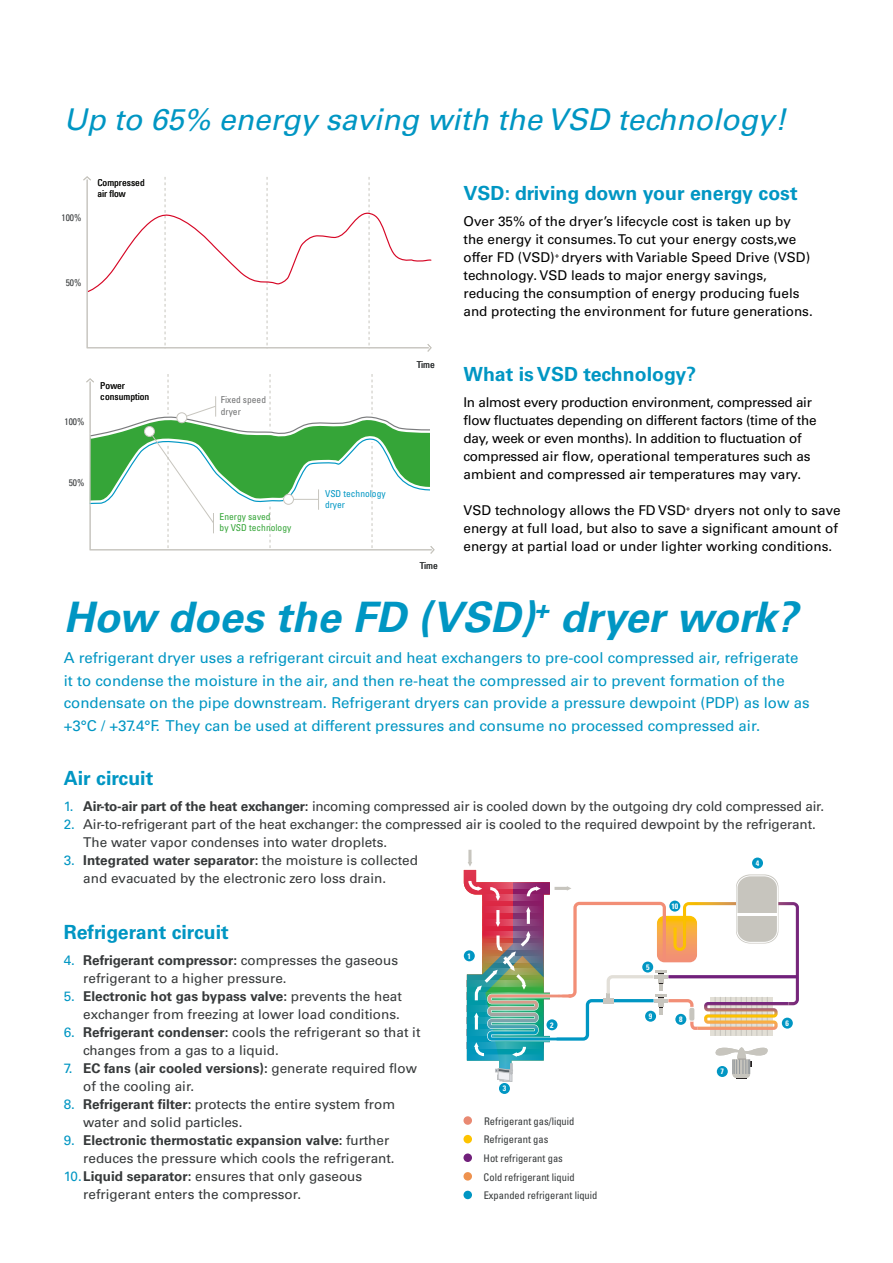
<style>
.page{position:relative;width:893px;height:1263px;background:#fff}
.page>*{position:absolute;margin:0;border:0;box-sizing:border-box;transform-origin:0 0}
.t1{font:italic 700 42px "Univers LT Std";color:#0096c3}
.t2{font:italic 30px "Univers LT Std";color:#0096c3}
.t3{font:700 19.5px "Univers LT Std";color:#0096c3}
.t4{font:15px/22.5px "Univers LT Std";color:#0096c3}
.t5{font:13.5px/18px "Univers LT Std";color:#36393a}
.t6{font:13.5px/18px "Univers LT Std";color:#000}
.t7{font:13.5px/18px "Univers LT Std";letter-spacing:-.02em;color:#000}
.t8{font:700 13.5px "Univers LT Std";color:#36393a}
.t9{font:condensed 10.5px/18.6px "Univers LT Std";color:#36393a}
.t10{font:condensed 9.45px/11.4px "Univers LT Std";color:#1a1a18}
.t11{font:condensed 9.45px/11.4px "Univers LT Std";color:#35a538}
.t12{font:condensed 9.45px "Univers LT Std";color:#36393a}
.t13{font:condensed 9.45px/11.4px "Univers LT Std";color:#0097c4}
.t14{font:condensed 9.45px/11.4px "Univers LT Std";color:#707172}
.t15{font:700 condensed 7.8px "Univers LT Std";color:#fff}
.s1{color:#0096c3}
.s2{font-weight:700}
.s3{font-weight:400;color:#0096c3}
.s4{font-weight:400}
</style>
<div class="page">
<svg style="left:464px;top:850px;width:335px;height:231px"></svg>
<div style="left:464px;top:950px;width:11px;height:11px;background:#0096c3;border-radius:50%"></div>
<div style="left:499px;top:1083px;width:11px;height:11px;background:#0096c3;border-radius:50%"></div>
<div style="left:546px;top:1019px;width:11px;height:11px;background:#0096c3;border-radius:50%"></div>
<div style="left:675px;top:1014px;width:11px;height:11px;background:#0096c3;border-radius:50%"></div>
<div style="left:642px;top:961px;width:11px;height:11px;background:#0096c3;border-radius:50%"></div>
<div style="left:645px;top:1011px;width:11px;height:11px;background:#0096c3;border-radius:50%"></div>
<div style="left:717px;top:1066px;width:11px;height:11px;background:#0096c3;border-radius:50%"></div>
<div style="left:669px;top:900px;width:11px;height:11px;background:#0096c3;border-radius:50%"></div>
<div style="left:752px;top:857px;width:11px;height:11px;background:#0096c3;border-radius:50%"></div>
<div style="left:782px;top:1018px;width:11px;height:10px;background:#0096c3;border-radius:50%"></div>
<div style="left:463px;top:1116px;width:9px;height:9px;background:#e98972;border-radius:50%"></div>
<div style="left:463px;top:1135px;width:9px;height:8px;background:#fdc300;border-radius:50%"></div>
<div style="left:463px;top:1153px;width:9px;height:9px;background:#71207b;border-radius:50%"></div>
<div style="left:463px;top:1172px;width:9px;height:8px;background:#ee924e;border-radius:50%"></div>
<div style="left:463px;top:1191px;width:9px;height:8px;background:#0096c3;border-radius:50%"></div>
<svg style="left:83px;top:176px;width:352px;height:378px"></svg>
<div style="left:145px;top:426px;width:9px;height:10px;background:#fff;border-radius:50%"></div>
<div style="left:144px;top:426px;width:11px;height:11px;border:1px solid #c7c5be;border-radius:50%"></div>
<div style="left:430px;top:419px;width:9px;height:85px;background:#fff"></div>
<h2 class="t2" style="left:64px;top:101px;width:724px">Up to 65% energy saving with the VSD technology!</h2>
<p class="t12" style="left:62px;top:211px;width:22px">100%</p>
<p class="t10" style="left:97px;top:177px;width:49px">Compressed air flow</p>
<p class="t12" style="left:66px;top:277px;width:17px">50%</p>
<p class="t12" style="left:65px;top:415px;width:22px">100%</p>
<p class="t10" style="left:100px;top:379px;width:50px">Power consumption</p>
<p class="t12" style="left:69px;top:477px;width:17px">50%</p>
<p class="t14" style="left:221px;top:394px;width:47px">Fixed speed dryer</p>
<p class="t11" style="left:220px;top:511px;width:73px">Energy saved<br>by VSD technology</p>
<p class="t13" style="left:325px;top:487px;width:62px">VSD technology dryer</p>
<p class="t12" style="left:417px;top:358px;width:19px">Time</p>
<p class="t12" style="left:420px;top:560px;width:19px">Time</p>
<h3 class="t3" style="left:463px;top:181px;width:336px">VSD: driving down your energy cost</h3>
<p class="t6" style="left:463px;top:213px;width:351px">Over 35% of the dryer’s lifecycle cost is taken up by the energy it consumes. To cut your energy costs,we offer FD (VSD)<sup>+</sup> dryers with Variable Speed Drive (VSD) technology. VSD leads to major energy savings, reducing the consumption of energy producing fuels and protecting the environment for future generations.</p>
<h3 class="t3" style="left:463px;top:362px;width:234px">What is VSD technology?</h3>
<p class="t7" style="left:463px;top:393px;width:355px">In almost every production environment, compressed air flow fluctuates depending on different factors (time of the day, week or even months). In addition to fluctuation of compressed air flow, operational temperatures such as ambient and compressed air temperatures may vary.</p>
<p class="t6" style="left:463px;top:501px;width:379px">VSD technology allows the FD VSD<sup>+</sup> dryers not only to save energy at full load, but also to save a significant amount of energy at partial load or under lighter working conditions.</p>
<h1 class="t1" style="left:64px;top:593px;width:735px">How does the FD (VSD)<sup>+</sup> dryer work?</h1>
<p class="t4" style="left:64px;top:646px;width:747px">A refrigerant dryer uses a refrigerant circuit and heat exchangers to pre-cool compressed air, refrigerate it to condense the moisture in the air, and then re-heat the compressed air to prevent formation of the condensate on the pipe downstream. Refrigerant dryers can provide a pressure dewpoint (PDP) as low as +3°C / +37.4°F. They can be used at different pressures and consume no processed compressed air.</p>
<h3 class="t3" style="left:64px;top:766px;width:91px">Air circuit</h3>
<p class="t5" style="left:64px;top:798px;width:762px"><span class="s1">1.</span> <span class="s2">Air-to-air part of the heat exchanger:</span> incoming compressed air is cooled down by the outgoing dry cold compressed air.</p>
<p class="t5" style="left:83px;top:816px;width:734px;text-indent:-19px"><span class="s1">2.</span> Air-to-refrigerant part of the heat exchanger: the compressed air is cooled to the required dewpoint by the refrigerant.<br>The water vapor condenses into water droplets.</p>
<p class="t5" style="left:83px;top:852px;width:336px;text-indent:-19px"><span class="s1">3.</span> <span class="s2">Integrated water separator:</span> the moisture is collected and evacuated by the electronic zero loss drain.</p>
<h3 class="t3" style="left:64px;top:920px;width:166px">Refrigerant circuit</h3>
<p class="t5" style="left:83px;top:951px;width:316px;text-indent:-19px"><span class="s1">4.</span> <span class="s2">Refrigerant compressor:</span> compresses the gaseous refrigerant to a higher pressure.</p>
<p class="t5" style="left:64px;top:987px;width:340px;text-align:right"><span class="s1">5.</span> <span class="s2">Electronic hot gas bypass valve:</span> prevents the heat exchanger from freezing at lower load conditions.</p>
<p class="t5" style="left:83px;top:1023px;width:339px;text-indent:-19px"><span class="s1">6.</span> <span class="s2">Refrigerant condenser:</span> cools the refrigerant so that it changes from a gas to a liquid.</p>
<p class="t5" style="left:83px;top:1059px;width:335px;text-indent:-19px"><span class="s1">7.</span> <span class="s2">EC fans (air cooled versions):</span> generate required flow of the cooling air.</p>
<p class="t5" style="left:83px;top:1095px;width:313px;text-indent:-19px"><span class="s1">8.</span> <span class="s2">Refrigerant filter:</span> protects the entire system from water and solid particles.</p>
<p class="t8" style="left:64px;top:1132px;width:327px"><span class="s3">9.</span> Electronic thermostatic expansion valve: <span class="s4">further</span></p>
<p class="t5" style="left:83px;top:1149px;width:313px">reduces the pressure which cools the refrigerant.</p>
<p class="t5" style="left:64px;top:1167px;width:300px"><span class="s1">10.</span><span class="s2">Liquid separator:</span> ensures that only gaseous</p>
<p class="t5" style="left:83px;top:1185px;width:219px">refrigerant enters the compressor.</p>
<p class="t15" style="left:756px;top:858px;width:5px">4</p>
<p class="t15" style="left:671px;top:901px;width:8px">10</p>
<p class="t15" style="left:468px;top:951px;width:5px">1</p>
<p class="t15" style="left:646px;top:962px;width:5px">5</p>
<p class="t15" style="left:649px;top:1011px;width:5px">9</p>
<p class="t15" style="left:679px;top:1014px;width:5px">8</p>
<p class="t15" style="left:786px;top:1018px;width:5px">6</p>
<p class="t15" style="left:550px;top:1020px;width:5px">2</p>
<p class="t15" style="left:721px;top:1067px;width:5px">7</p>
<p class="t15" style="left:503px;top:1084px;width:5px">3</p>
<p class="t9" style="left:484px;top:1111px;width:115px">Refrigerant gas/liquid<br>Refrigerant gas<br>Hot refrigerant gas<br>Cold refrigerant liquid<br>Expanded refrigerant liquid</p>
</div>
